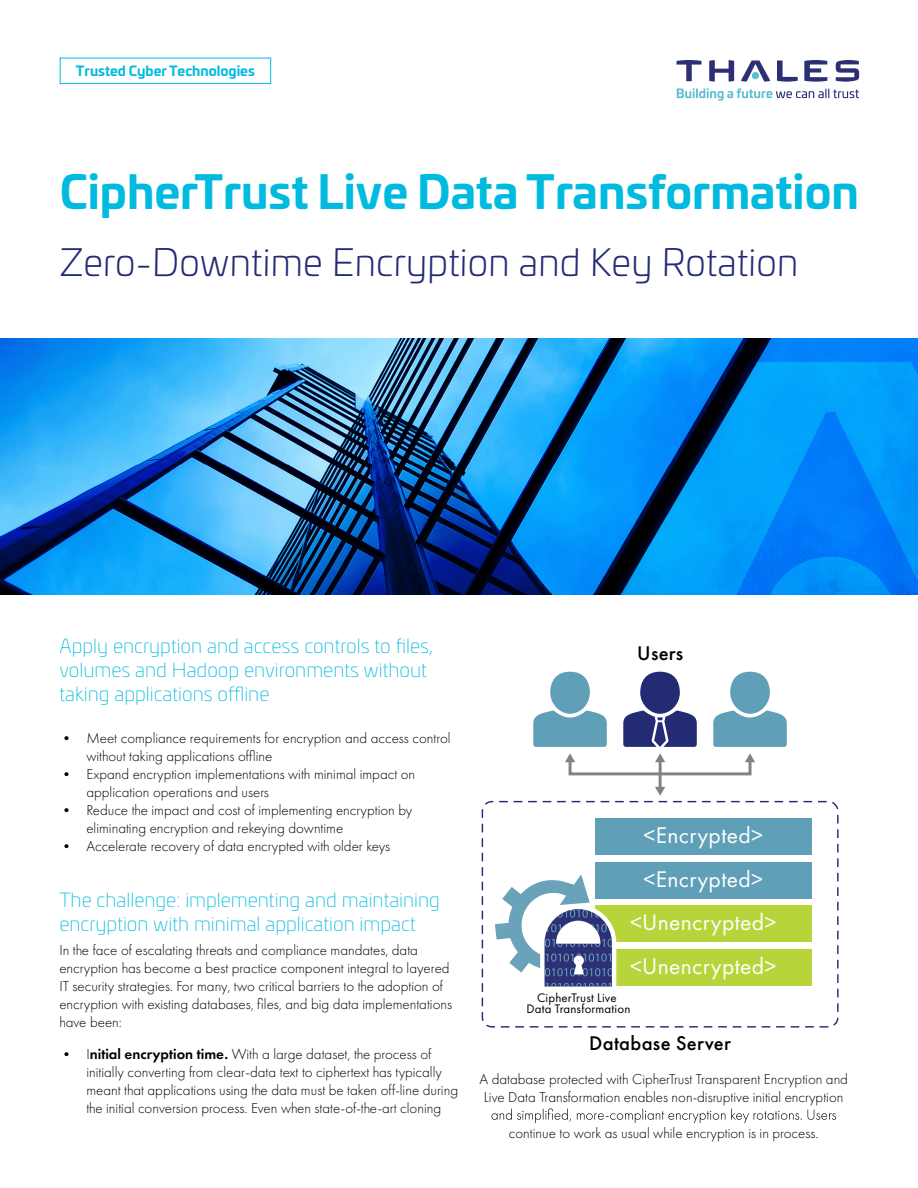
<style>
.page{position:relative;width:918px;height:1188px;background:#fff}
.page>*{position:absolute;margin:0;border:0;box-sizing:border-box;transform-origin:0 0}
.t1{font:700 45px "Univia Pro";color:#00bbdf}
.t2{font:300 37.5px "Univia Pro";color:#242b75}
.t3{font:23.55px "Futura PT";letter-spacing:.015em;color:#fff}
.t4{font:500 20.55px "Futura PT";letter-spacing:.015em;color:#000}
.t5{font:200 19.5px/24px "Univia Pro";color:#00bbdf}
.t6{font:300 15px/18px "Futura PT";color:#000}
.t7{font:700 13.5px "Univia Pro";color:#00bbdf}
.t8{font:12.9px/11.7px "Futura PT";letter-spacing:.015em;color:#000;text-align:center}
.s1{font-size:14.25px}
.s2{font-weight:600}
</style>
<div class="page">
<img style="left:0;top:339px;width:918px;height:255px">
<svg style="left:492px;top:1108px;width:344px;height:15px"></svg>
<div style="left:482px;top:801px;width:357px;height:227px;border:1px dashed #242b75;border-radius:10px"></div>
<div style="left:596px;top:818px;width:216px;height:37px;background:#609fb8"></div>
<div style="left:596px;top:862px;width:216px;height:37px;background:#609fb8"></div>
<div style="left:596px;top:905px;width:216px;height:37px;background:#b7d43b"></div>
<div style="left:596px;top:949px;width:216px;height:37px;background:#b7d43b"></div>
<div style="left:640px;top:672px;width:40px;height:42px;background:#242b75;border-radius:50%"></div>
<svg style="left:623px;top:710px;width:74px;height:37px;background:#484e8b"></svg>
<svg style="left:713px;top:710px;width:74px;height:37px;background:#70a8bf"></svg>
<div style="left:730px;top:672px;width:40px;height:42px;background:#609fb8;border-radius:50%"></div>
<svg style="left:533px;top:710px;width:74px;height:37px;background:#70a8bf"></svg>
<div style="left:550px;top:672px;width:40px;height:42px;background:#609fb8;border-radius:50%"></div>
<hr style="left:659px;top:761px;width:3px;height:27px;background:#808285">
<svg style="left:655px;top:787px;width:10px;height:9px"></svg>
<svg style="left:657px;top:753px;width:7px;height:6px"></svg>
<div style="left:569px;top:759px;width:183px;height:16px;border:3px solid #808285"></div>
<svg style="left:565px;top:753px;width:10px;height:9px"></svg>
<svg style="left:745px;top:753px;width:10px;height:9px"></svg>
<svg style="left:495px;top:874px;width:122px;height:113px"></svg>
<div style="left:60px;top:58px;width:211px;height:26px;border:1px solid #00bbdf"></div>
<svg style="left:836px;top:60px;width:23px;height:22px"></svg>
<svg style="left:804px;top:60px;width:23px;height:22px"></svg>
<svg style="left:777px;top:60px;width:21px;height:22px"></svg>
<svg style="left:741px;top:61px;width:29px;height:21px"></svg>
<div style="left:752px;top:72px;width:7px;height:7px;background:#5ebfd4;border-radius:50%"></div>
<svg style="left:709px;top:60px;width:25px;height:22px"></svg>
<svg style="left:677px;top:60px;width:24px;height:21px"></svg>
<svg style="left:677px;top:88px;width:182px;height:13px"></svg>
<p class="t7" style="left:76px;top:60px;width:180px">Trusted Cyber Technologies</p>
<h1 class="t1" style="left:60px;top:156px;width:801px">CipherTrust Live Data Transformation</h1>
<h2 class="t2" style="left:60px;top:236px;width:741px">Zero-Downtime Encryption and Key Rotation</h2>
<h3 class="t5" style="left:59px;top:633px;width:375px">Apply encryption and access controls to files, volumes and Hadoop environments without taking applications offline</h3>
<p class="t6" style="left:86px;top:729px;width:366px;text-indent:-27px"><span class="s1">•</span> Meet compliance requirements for encryption and access control without taking applications offline</p>
<p class="t6" style="left:86px;top:765px;width:330px;text-indent:-27px"><span class="s1">•</span> Expand encryption implementations with minimal impact on application operations and users</p>
<p class="t6" style="left:86px;top:801px;width:327px;text-indent:-27px"><span class="s1">•</span> Reduce the impact and cost of implementing encryption by eliminating encryption and rekeying downtime</p>
<p class="t6" style="left:59px;top:837px;width:332px"><span class="s1">•</span> Accelerate recovery of data encrypted with older keys</p>
<h3 class="t5" style="left:59px;top:887px;width:382px">The challenge: implementing and maintaining encryption with minimal application impact</h3>
<p class="t6" style="left:59px;top:941px;width:394px">In the face of escalating threats and compliance mandates, data encryption has become a best practice component integral to layered IT security strategies. For many, two critical barriers to the adoption of encryption with existing databases, files, and big data implementations have been:</p>
<p class="t6" style="left:86px;top:1045px;width:373px;text-indent:-27px"><span class="s1">•</span> I<span class="s2">nitial encryption time.</span> With a large dataset, the process of initially converting from clear-data text to ciphertext has typically meant that applications using the data must be taken off-line during the initial conversion process. Even when state-of-the-art cloning</p>
<h3 class="t4" style="left:637px;top:641px;width:47px">Users</h3>
<h3 class="t3" style="left:644px;top:821px;width:121px">&lt;Encrypted&gt;</h3>
<h3 class="t3" style="left:644px;top:865px;width:121px">&lt;Encrypted&gt;</h3>
<h3 class="t3" style="left:630px;top:909px;width:148px">&lt;Unencrypted&gt;</h3>
<h3 class="t3" style="left:630px;top:952px;width:148px">&lt;Unencrypted&gt;</h3>
<p class="t8" style="left:527px;top:991px;width:105px">CipherTrust Live<br>Data Transformation</p>
<h3 class="t4" style="left:589px;top:1031px;width:143px">Database Server</h3>
<p class="t6" style="left:479px;top:1070px;width:370px;text-align:center">A database protected with CipherTrust Transparent Encryption and<br>Live Data Transformation enables non-disruptive initial encryption</p>
<p class="t6" style="left:509px;top:1124px;width:311px">continue to work as usual while encryption is in process.</p>
</div>
